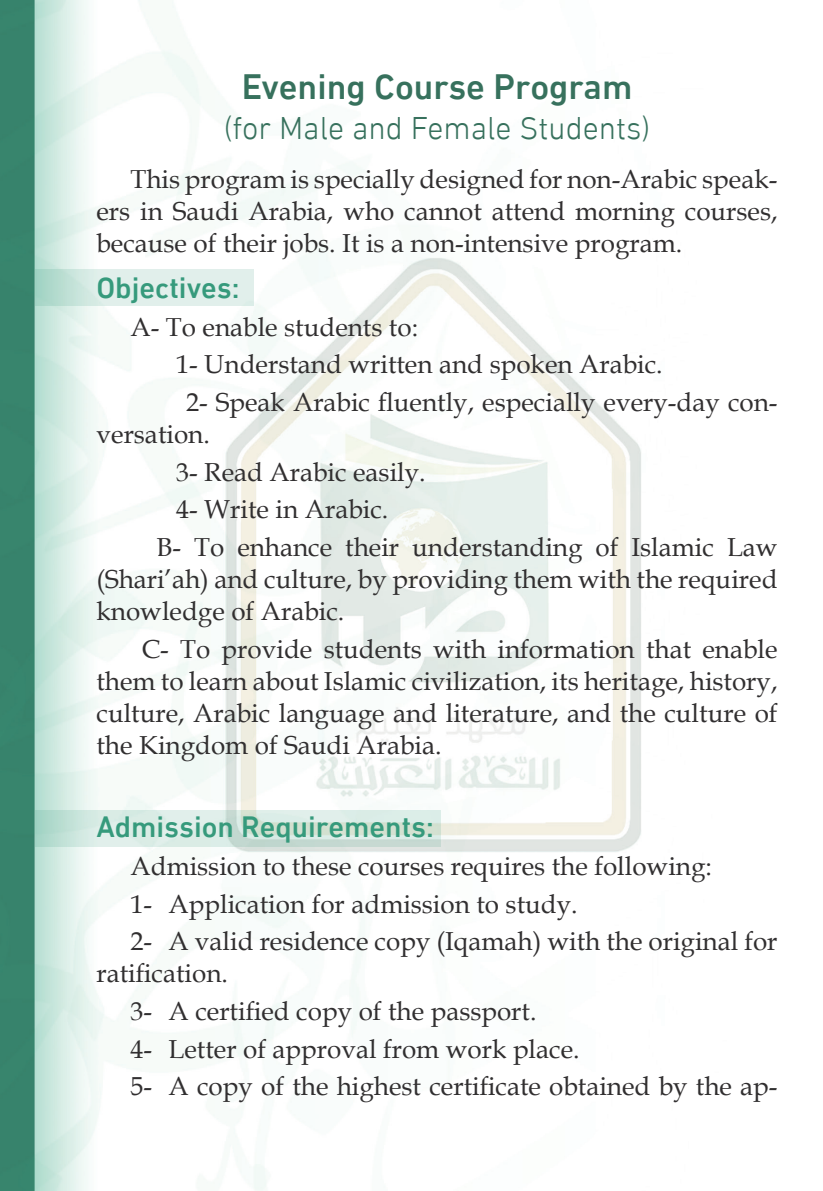
<style>
.page{position:relative;width:823px;height:1191px;background:#fff}
.page>*{position:absolute;margin:0;border:0;box-sizing:border-box;transform-origin:0 0}
.t1{font:500 36px "DIN Next LT Arabic";color:#37715d}
.t2{font:300 32px "DIN Next LT Arabic";color:#37715d}
.t3{font:500 30px "DIN Next LT Arabic";color:#369a7c}
.t4{font:26px/32px "Book Antiqua";color:#312f30}
</style>
<div class="page">
<img style="left:0;top:0;width:641px;height:1191px">
<svg style="left:35px;top:269px;width:218px;height:37px;fill:#e1efeb"></svg>
<svg style="left:35px;top:809px;width:405px;height:37px;fill:#daebe5"></svg>
<h1 class="t1" style="left:241px;top:66px;width:392px">Evening Course Program</h1>
<p class="t2" style="left:223px;top:109px;width:428px">)for Male and Female Students(</p>
<p class="t4" style="left:96px;top:163px;width:682px;text-align:justify;text-indent:34px">This program is specially designed for non-Arabic speak&shy;ers in Saudi Arabia, who cannot attend morning courses, because of their jobs. It is a non-intensive program.</p>
<p class="t3" style="left:96px;top:270px;width:144px">Objectives:</p>
<p class="t4" style="left:130px;top:310px;width:289px">A- To enable students to:</p>
<p class="t4" style="left:176px;top:348px;width:488px">1- Understand written and spoken Arabic.</p>
<p class="t4" style="left:186px;top:385px;width:592px">2- Speak Arabic fluently, especially every-day con-</p>
<p class="t4" style="left:96px;top:417px;width:115px">versation.</p>
<p class="t4" style="left:176px;top:455px;width:251px">3- Read Arabic easily.</p>
<p class="t4" style="left:176px;top:493px;width:214px">4- Write in Arabic.</p>
<p class="t4" style="left:156px;top:530px;width:622px">B- To enhance their understanding of Islamic Law</p>
<p class="t4" style="left:96px;top:562px;width:682px">(Shari’ah) and culture, by providing them with the required knowledge of Arabic.</p>
<p class="t4" style="left:96px;top:632px;width:682px;text-align:justify;text-indent:45px">C- To provide students with information that enable them to learn about Islamic civilization, its heritage, history, culture, Arabic language and literature, and the culture of the Kingdom of Saudi Arabia.</p>
<p class="t3" style="left:96px;top:809px;width:339px">Admission Requirements:</p>
<p class="t4" style="left:130px;top:846px;width:648px;line-height:37.6px">Admission to these courses requires the following:<br>1- Application for admission to study.<br>2- A valid residence copy (Iqamah) with the original for</p>
<p class="t4" style="left:130px;top:954px;width:648px;line-height:37.6px;text-indent:-34px">ratification.<br>3- A certified copy of the passport.<br>4- Letter of approval from work place.<br>5- A copy of the highest certificate obtained by the ap-</p>
</div>
